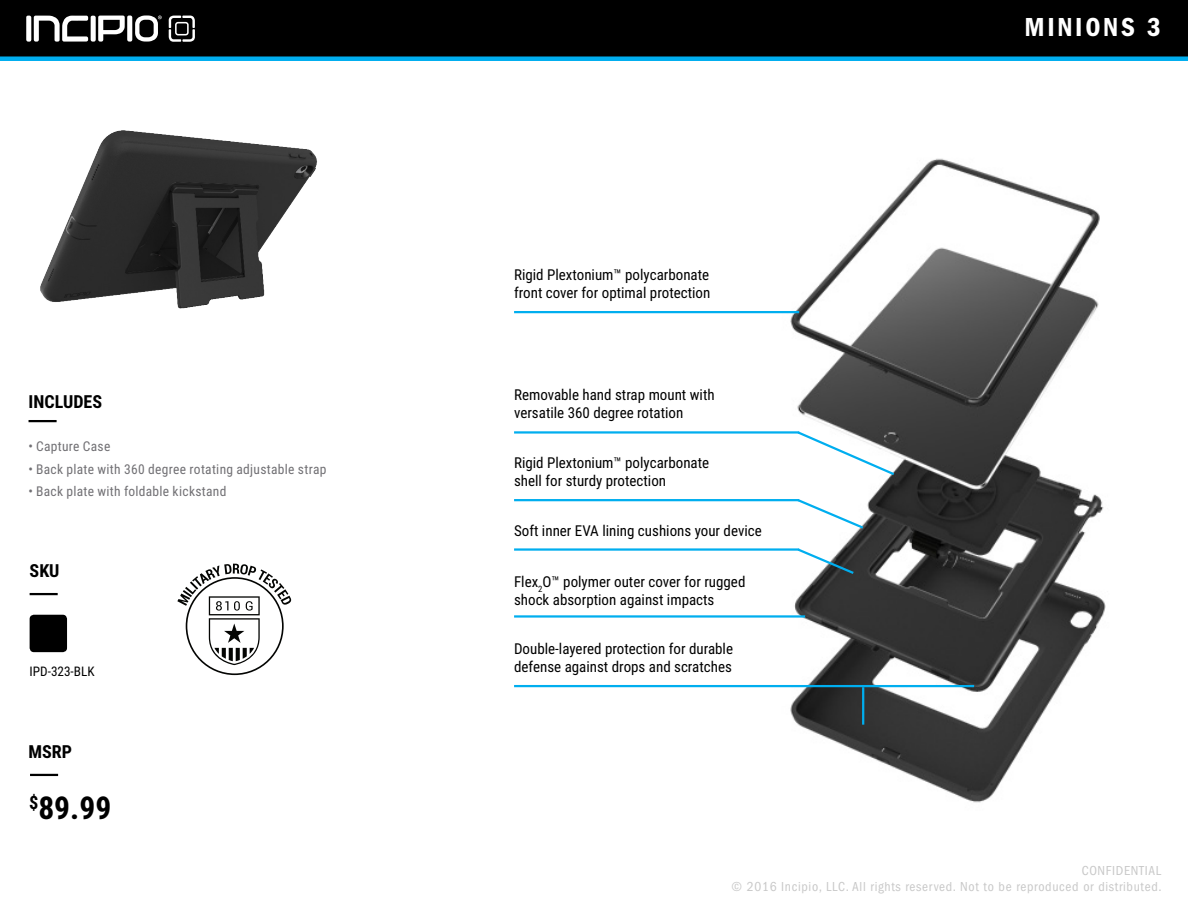
<style>
.page{position:relative;width:1188px;height:918px;background:#fff}
.page>*{position:absolute;margin:0;border:0;box-sizing:border-box;transform-origin:0 0}
.t1{font:700 31.5px "Roboto Condensed";color:#000}
.t2{font:27px "ITC Franklin Gothic Std Dm Cd";letter-spacing:.1em;color:#fff}
.t3{font:700 18px "Roboto Condensed";color:#000}
.t4{font:15px/18px "Roboto Condensed";color:#000}
.t5{font:13.5px "Roboto Condensed";letter-spacing:.02em;color:#717074}
.t6{font:condensed 13.5px "ITC Franklin Gothic Std";letter-spacing:.05em;color:#c8c8c8}
.t7{font:13.2px "Roboto Condensed";color:#000}
</style>
<div class="page">
<img style="left:755px;top:158px;width:351px;height:645px">
<div style="left:0;top:0;width:1188px;height:57px;background:#000"></div>
<svg style="left:169px;top:16px;width:26px;height:26px"></svg>
<svg style="left:26px;top:15px;width:136px;height:27px"></svg>
<div style="left:0;top:56px;width:1188px;height:5px;background:#00aeef"></div>
<img style="left:40px;top:130px;width:277px;height:179px">
<hr style="left:30px;top:774px;width:28px;height:2px;background:#000">
<hr style="left:29px;top:420px;width:28px;height:2px;background:#000">
<div style="left:30px;top:615px;width:37px;height:37px;background:#000;border-radius:4px"></div>
<hr style="left:30px;top:593px;width:28px;height:2px;background:#000">
<hr style="left:514px;top:311px;width:285px;height:2px;background:#00aeef">
<hr style="left:514px;top:431px;width:285px;height:3px;background:#00aeef">
<svg style="left:795px;top:429px;width:102px;height:48px"></svg>
<hr style="left:514px;top:499px;width:285px;height:2px;background:#00aeef">
<svg style="left:795px;top:497px;width:71px;height:34px"></svg>
<hr style="left:514px;top:548px;width:285px;height:3px;background:#00aeef">
<svg style="left:795px;top:547px;width:61px;height:29px"></svg>
<hr style="left:514px;top:615px;width:291px;height:3px;background:#00aeef">
<hr style="left:514px;top:685px;width:460px;height:2px;background:#00aeef">
<hr style="left:862px;top:687px;width:2px;height:38px;background:#00aeef">
<svg style="left:177px;top:564px;width:114px;height:111px"></svg>
<p class="t3" style="left:29px;top:389px;width:75px">INCLUDES</p>
<p class="t5" style="left:29px;top:437px;width:83px">• Capture Case</p>
<p class="t5" style="left:29px;top:459px;width:300px">• Back plate with 360 degree rotating adjustable strap</p>
<p class="t5" style="left:29px;top:482px;width:199px">• Back plate with foldable kickstand</p>
<p class="t3" style="left:30px;top:558px;width:31px">SKU</p>
<p class="t7" style="left:30px;top:662px;width:66px">IPD-323-BLK</p>
<p class="t3" style="left:29px;top:739px;width:45px">MSRP</p>
<p class="t1" style="left:29px;top:786px;width:84px"><sup>$</sup>89.99</p>
<p class="t4" style="left:514px;top:265px;width:198px">Rigid Plextonium™ polycarbonate front cover for optimal protection</p>
<p class="t4" style="left:514px;top:385px;width:202px">Removable hand strap mount with versatile 360 degree rotation</p>
<p class="t4" style="left:514px;top:453px;width:197px">Rigid Plextonium™ polycarbonate shell for sturdy protection</p>
<p class="t4" style="left:514px;top:521px;width:249px">Soft inner EVA lining cushions your device</p>
<p class="t4" style="left:514px;top:573px;width:233px">Flex<sub>2</sub>O™ polymer outer cover for rugged shock absorption against impacts</p>
<p class="t4" style="left:514px;top:639px;width:221px">Double-layered protection for durable defense against drops and scratches</p>
<p class="t2" style="left:1024px;top:12px;width:138px">MINIONS 3</p>
<p class="t6" style="left:1082px;top:862px;width:81px">CONFIDENTIAL</p>
<p class="t6" style="left:732px;top:879px;width:432px">© 2016 Incipio, LLC. All rights reserved. Not to be reproduced or distributed.</p>
</div>
